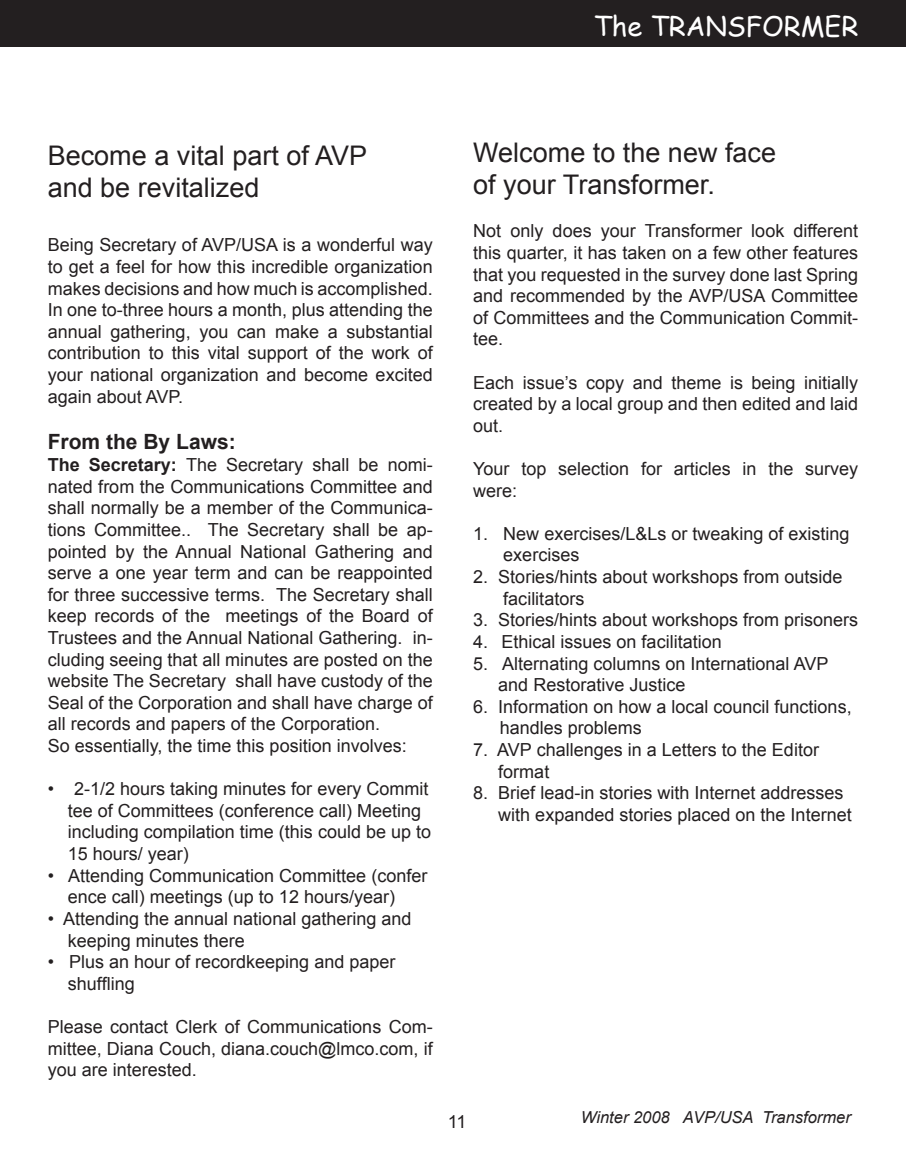
<style>
.page{position:relative;width:906px;height:1176px;background:#fff}
.page>*{position:absolute;margin:0;border:0;box-sizing:border-box;transform-origin:0 0}
.t1{font:27px/32.4px "Arial";color:#231f20}
.t2{font:27px "Comic Sans MS";color:#fff}
.t3{font:700 21px "Arial";color:#231f20}
.t4{font:18px/21.6px "Arial";color:#231f20}
.t5{font:italic 16.5px "Arial";color:#231f20}
.s1{font-weight:700}
</style>
<div class="page">
<div style="left:0;top:0;width:905px;height:47px;background:#231f20"></div>
<h1 class="t2" style="left:593px;top:6px;width:266px">The TRANSFORMER</h1>
<h1 class="t1" style="left:48px;top:139px;width:321px">Become a vital part of AVP and be revitalized</h1>
<p class="t4" style="left:48px;top:234px;width:386px;text-align:justify">Being Secretary of AVP/USA is a wonderful way to get a feel for how this incredible organization makes decisions and how much is accomplished.<br>In one to-three hours a month, plus attending the annual gathering, you can make a substantial contribution to this vital support of the work of your national organization and become excited again about AVP.</p>
<p class="t3" style="left:48px;top:430px;width:189px">From the By Laws:</p>
<p class="t4" style="left:48px;top:454px;width:386px"><span class="s1">The Secretary:</span> The Secretary shall be nomi&shy;nated from the Communications Committee and shall normally be a member of the Communica&shy;tions Committee.. The Secretary shall be ap&shy;pointed by the Annual National Gathering and serve a one year term and can be reappointed for three successive terms. The Secretary shall keep records of the meetings of the Board of Trustees and the Annual National Gathering. in&shy;cluding seeing that all minutes are posted on the website The Secretary shall have custody of the Seal of the Corporation and shall have charge of all records and papers of the Corporation.<br>So essentially, the time this position involves:</p>
<p class="t4" style="left:68px;top:778px;width:365px;text-indent:-20px">• 2-1/2 hours taking minutes for every Commit tee of Committees (conference call) Meeting including compilation time (this could be up to 15 hours/ year)</p>
<p class="t4" style="left:68px;top:864px;width:361px;text-indent:-20px">• Attending Communication Committee (confer ence call) meetings (up to 12 hours/year)</p>
<p class="t4" style="left:68px;top:907px;width:345px;text-indent:-20px">• Attending the annual national gathering and keeping minutes there</p>
<p class="t4" style="left:68px;top:951px;width:329px;text-indent:-20px">• Plus an hour of recordkeeping and paper shuffling</p>
<p class="t4" style="left:48px;top:1015px;width:386px;text-align:justify">Please contact Clerk of Communications Com&shy;mittee, Diana Couch, diana.couch@lmco.com, if you are interested.</p>
<h1 class="t1" style="left:473px;top:136px;width:304px">Welcome to the new face of your Transformer.</h1>
<p class="t4" style="left:473px;top:220px;width:386px;text-align:justify">Not only does your Transformer look different this quarter, it has taken on a few other features that you requested in the survey done last Spring and recommended by the AVP/USA Committee of Committees and the Communication Commit&shy;tee.</p>
<p class="t4" style="left:473px;top:371px;width:386px;text-align:justify">Each issue’s copy and theme is being initially created by a local group and then edited and laid out.</p>
<p class="t4" style="left:473px;top:458px;width:386px">Your top selection for articles in the survey were:</p>
<p class="t4" style="left:503px;top:522px;width:348px;text-indent:-30px">1. New exercises/L&amp;Ls or tweaking of existing exercises</p>
<p class="t4" style="left:503px;top:566px;width:341px;text-indent:-30px">2. Stories/hints about workshops from outside facilitators</p>
<p class="t4" style="left:473px;top:609px;width:386px">3. Stories/hints about workshops from prisoners</p>
<p class="t4" style="left:473px;top:630px;width:250px">4. Ethical issues on facilitation</p>
<p class="t4" style="left:498px;top:652px;width:331px;text-indent:-25px">5. Alternating columns on International AVP and Restorative Justice</p>
<p class="t4" style="left:499px;top:695px;width:353px;text-indent:-26px">6. Information on how a local council functions, handles problems</p>
<p class="t4" style="left:498px;top:738px;width:322px;text-indent:-25px">7. AVP challenges in a Letters to the Editor format</p>
<p class="t4" style="left:498px;top:782px;width:355px;text-indent:-25px">8. Brief lead-in stories with Internet addresses with expanded stories placed on the Internet</p>
<p class="t4" style="left:447px;top:1110px;width:20px">11</p>
<p class="t5" style="left:581px;top:1108px;width:271px">Winter 2008 AVP/USA Transformer</p>
</div>
